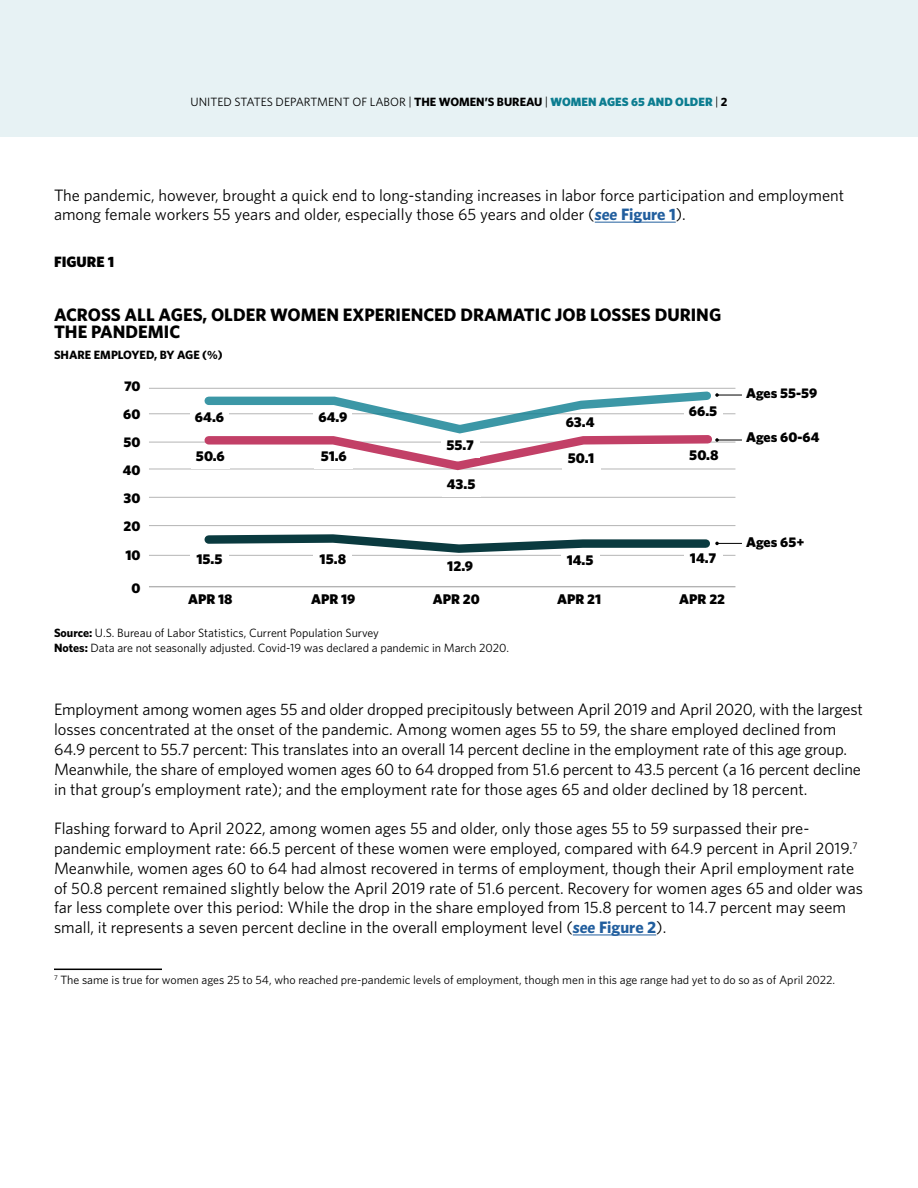
<style>
.page{position:relative;width:918px;height:1188px;background:#fff}
.page>*{position:absolute;margin:0;border:0;box-sizing:border-box;transform-origin:0 0}
.t1{font:700 18px "Whitney";color:#000}
.text{font:16.5px/19.8px "Whitney";color:#000}
.t2{font:900 15px "Whitney";color:#000}
.t3{font:900 14.25px "Whitney";color:#000}
.t4{font:900 14.1px "Whitney";color:#000}
.footnote{font:12px "Whitney";color:#000}
.t5{font:700 12px "Whitney";color:#000}
.s1{font-family:"Raleway"}
.s2{font-weight:700}
.s3{font-weight:900;color:#0c7d90}
.s4{font-weight:700;font-style:italic;color:#215e9e}
.s5{font-weight:700;color:#215e9e}
</style>
<div class="page">
<hr style="left:595px;top:222px;width:81px;height:1px;background:#215e9e">
<hr style="left:573px;top:935px;width:83px;height:1px;background:#215e9e">
<hr style="left:54px;top:969px;width:108px;height:1px;background:#000">
<div style="left:0;top:0;width:918px;height:136px;background:#e7f2f4"></div>
<hr style="left:149px;top:388px;width:586px;height:1px;background:#000">
<hr style="left:149px;top:413px;width:586px;height:1px;background:#000">
<hr style="left:149px;top:442px;width:586px;height:1px;background:#000">
<hr style="left:149px;top:469px;width:586px;height:1px;background:#000">
<hr style="left:149px;top:497px;width:586px;height:1px;background:#000">
<hr style="left:149px;top:525px;width:586px;height:1px;background:#000">
<hr style="left:149px;top:555px;width:586px;height:1px;background:#000">
<hr style="left:149px;top:586px;width:586px;height:1px;background:#000">
<div style="left:190px;top:411px;width:39px;height:19px;background:#fff"></div>
<div style="left:190px;top:553px;width:39px;height:18px;background:#fff"></div>
<svg style="left:200px;top:387px;width:542px;height:84px"></svg>
<svg style="left:204px;top:534px;width:538px;height:22px"></svg>
<h1 class="footnote" style="left:191px;top:94px;width:538px">UNITED STATES DEPARTMENT OF LABOR <span class="s1">|</span> <span class="s2">THE WOMEN’S BUREAU</span> <span class="s1">|</span> <span class="s3">WOMEN AGES 65 AND OLDER</span> <span class="s1">|</span> <span class="s2">2</span></h1>
<p class="text" style="left:54px;top:185px;width:792px">The pandemic, however, brought a quick end to long-standing increases in labor force participation and employment among female workers 55 years and older, especially those 65 years and older (<span class="s4">see</span> <span class="s5">Figure 1</span>).</p>
<p class="t2" style="left:54px;top:252px;width:62px">FIGURE 1</p>
<p class="t1" style="left:54px;top:303px;width:669px">ACROSS ALL AGES, OLDER WOMEN EXPERIENCED DRAMATIC JOB LOSSES DURING</p>
<p class="t1" style="left:54px;top:319px;width:128px">THE PANDEMIC</p>
<p class="t5" style="left:54px;top:347px;width:170px">SHARE EMPLOYED, BY AGE (%)</p>
<p class="t4" style="left:124px;top:376px;width:18px">70</p>
<p class="t4" style="left:123px;top:405px;width:19px">60</p>
<p class="t4" style="left:124px;top:433px;width:18px">50</p>
<p class="t4" style="left:123px;top:461px;width:19px">40</p>
<p class="t4" style="left:124px;top:489px;width:18px">30</p>
<p class="t4" style="left:124px;top:517px;width:18px">20</p>
<p class="t4" style="left:125px;top:545px;width:17px">10</p>
<p class="t4" style="left:132px;top:579px;width:11px">0</p>
<p class="t3" style="left:195px;top:408px;width:31px">64.6</p>
<p class="t3" style="left:196px;top:447px;width:30px">50.6</p>
<p class="t3" style="left:196px;top:550px;width:28px">15.5</p>
<p class="t3" style="left:318px;top:408px;width:30px">64.9</p>
<p class="t3" style="left:321px;top:447px;width:28px">51.6</p>
<p class="t3" style="left:320px;top:550px;width:28px">15.8</p>
<p class="t3" style="left:446px;top:436px;width:29px">55.7</p>
<p class="t3" style="left:447px;top:475px;width:30px">43.5</p>
<p class="t3" style="left:447px;top:557px;width:27px">12.9</p>
<p class="t3" style="left:566px;top:412px;width:30px">63.4</p>
<p class="t3" style="left:568px;top:449px;width:28px">50.1</p>
<p class="t3" style="left:567px;top:550px;width:28px">14.5</p>
<p class="t3" style="left:689px;top:401px;width:30px">66.5</p>
<p class="t3" style="left:689px;top:446px;width:31px">50.8</p>
<p class="t3" style="left:690px;top:549px;width:28px">14.7</p>
<p class="t4" style="left:188px;top:590px;width:46px">APR 18</p>
<p class="t4" style="left:311px;top:590px;width:46px">APR 19</p>
<p class="t4" style="left:433px;top:590px;width:48px">APR 20</p>
<p class="t4" style="left:557px;top:590px;width:46px">APR 21</p>
<p class="t4" style="left:679px;top:590px;width:47px">APR 22</p>
<p class="footnote" style="left:54px;top:625px;width:327px"><span class="s2">Source:</span> U.S. Bureau of Labor Statistics, Current Population Survey</p>
<p class="footnote" style="left:54px;top:640px;width:457px"><span class="s2">Notes:</span> Data are not seasonally adjusted. Covid-19 was declared a pandemic in March 2020.</p>
<p class="t4" style="left:746px;top:384px;width:73px">Ages 55-59</p>
<p class="t4" style="left:746px;top:427px;width:75px">Ages 60-64</p>
<p class="t4" style="left:746px;top:532px;width:60px">Ages 65+</p>
<p class="text" style="left:54px;top:699px;width:811px">Employment among women ages 55 and older dropped precipitously between April 2019 and April 2020, with the largest losses concentrated at the onset of the pandemic. Among women ages 55 to 59, the share employed declined from 64.9 percent to 55.7 percent: This translates into an overall 14 percent decline in the employment rate of this age group.<br>Meanwhile, the share of employed women ages 60 to 64 dropped from 51.6 percent to 43.5 percent (a 16 percent decline in that group’s employment rate); and the employment rate for those ages 65 and older declined by 18 percent.</p>
<p class="text" style="left:54px;top:818px;width:811px">Flashing forward to April 2022, among women ages 55 and older, only those ages 55 to 59 surpassed their pre&shy;pandemic employment rate: 66.5 percent of these women were employed, compared with 64.9 percent in April 2019.<sup>7<br></sup>Meanwhile, women ages 60 to 64 had almost recovered in terms of employment, though their April employment rate of 50.8 percent remained slightly below the April 2019 rate of 51.6 percent. Recovery for women ages 65 and older was far less complete over this period: While the drop in the share employed from 15.8 percent to 14.7 percent may seem small, it represents a seven percent decline in the overall employment level (<span class="s4">see</span> <span class="s5">Figure 2</span>).</p>
<p class="footnote" style="left:54px;top:972px;width:783px"><sup>7</sup> The same is true for women ages 25 to 54, who reached pre-pandemic levels of employment, though men in this age range had yet to do so as of April 2022.</p>
</div>
